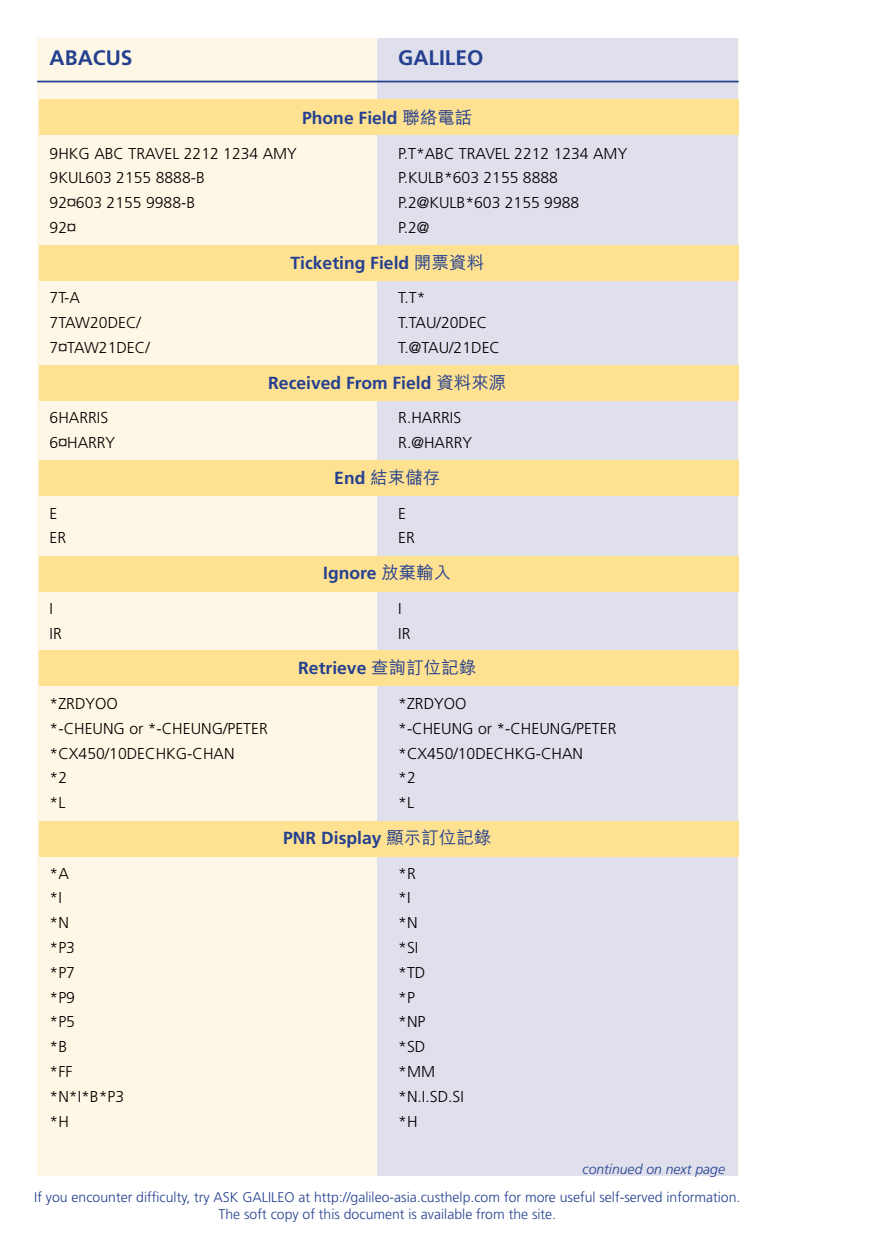
<style>
.page{position:relative;width:874px;height:1241px;background:#fff}
.page>*{position:absolute;margin:0;border:0;box-sizing:border-box;transform-origin:0 0}
.t1{font:700 21px "Frutiger";color:#24408f}
.t2{font:700 17.5px "Frutiger";color:#24408f}
.t3{font:500 17.5px "M Hei";color:#24408f}
.t4{font:300 15.75px "Frutiger";color:#000}
.t5{font:300 14px/16.8px "Frutiger";color:#24408f;text-align:center}
.t6{font:italic 300 14px "Frutiger";color:#24408f}
.s1{font-family:"M Hei";font-weight:500}
.s2{font-family:"Frutiger";font-weight:700}
</style>
<div class="page">
<div style="left:37px;top:38px;width:701px;height:1138px;background:#fff7e5"></div>
<div style="left:377px;top:38px;width:361px;height:1138px;background:#e0e0ed"></div>
<div style="left:39px;top:99px;width:699px;height:36px;background:#ffe192"></div>
<div style="left:39px;top:820px;width:699px;height:36px;background:#ffe192"></div>
<div style="left:39px;top:650px;width:699px;height:36px;background:#ffe192"></div>
<div style="left:39px;top:556px;width:699px;height:36px;background:#ffe192"></div>
<hr style="left:37px;top:81px;width:701px;height:1px;background:#24408f">
<div style="left:39px;top:245px;width:699px;height:36px;background:#ffe192"></div>
<div style="left:39px;top:365px;width:699px;height:36px;background:#ffe192"></div>
<div style="left:39px;top:460px;width:699px;height:36px;background:#ffe192"></div>
<h1 class="t1" style="left:50px;top:45px;width:84px">ABACUS</h1>
<h1 class="t1" style="left:398px;top:45px;width:87px">GALILEO</h1>
<p class="t2" style="left:302px;top:107px;width:172px">Phone Field <span class="s1">聯絡電話</span></p>
<p class="t4" style="left:50px;top:144px;width:248px">9HKG ABC TRAVEL 2212 1234 AMY</p>
<p class="t4" style="left:398px;top:144px;width:230px">P.T*ABC TRAVEL 2212 1234 AMY</p>
<p class="t4" style="left:50px;top:169px;width:156px">9KUL603 2155 8888-B</p>
<p class="t4" style="left:398px;top:169px;width:161px">P.KULB*603 2155 8888</p>
<p class="t4" style="left:50px;top:194px;width:147px">92¤603 2155 9988-B</p>
<p class="t4" style="left:398px;top:194px;width:182px">P.2@KULB*603 2155 9988</p>
<p class="t4" style="left:50px;top:219px;width:28px">92¤</p>
<p class="t4" style="left:398px;top:219px;width:33px">P.2@</p>
<p class="t2" style="left:290px;top:252px;width:195px">Ticketing Field <span class="s1">開票資料</span></p>
<p class="t4" style="left:50px;top:289px;width:32px">7T-A</p>
<p class="t4" style="left:398px;top:289px;width:29px">T.T*</p>
<p class="t4" style="left:50px;top:314px;width:93px">7TAW20DEC/</p>
<p class="t4" style="left:398px;top:314px;width:91px">T.TAU/20DEC</p>
<p class="t4" style="left:50px;top:339px;width:101px">7¤TAW21DEC/</p>
<p class="t4" style="left:398px;top:339px;width:103px">T.@TAU/21DEC</p>
<p class="t2" style="left:268px;top:372px;width:239px">Received From Field <span class="s1">資料來源</span></p>
<p class="t4" style="left:50px;top:409px;width:60px">6HARRIS</p>
<p class="t4" style="left:398px;top:409px;width:65px">R.HARRIS</p>
<p class="t4" style="left:50px;top:434px;width:67px">6¤HARRY</p>
<p class="t4" style="left:398px;top:434px;width:75px">R.@HARRY</p>
<p class="t3" style="left:334px;top:468px;width:107px"><span class="s2">End</span> 結束儲存</p>
<p class="t4" style="left:50px;top:504px;width:9px">E</p>
<p class="t4" style="left:398px;top:504px;width:9px">E</p>
<p class="t4" style="left:50px;top:529px;width:18px">ER</p>
<p class="t4" style="left:398px;top:529px;width:18px">ER</p>
<p class="t2" style="left:323px;top:562px;width:130px">Ignore <span class="s1">放棄輸入</span></p>
<p class="t4" style="left:50px;top:599px;width:5px">I</p>
<p class="t4" style="left:398px;top:599px;width:5px">I</p>
<p class="t4" style="left:50px;top:624px;width:14px">IR</p>
<p class="t4" style="left:398px;top:624px;width:14px">IR</p>
<p class="t2" style="left:298px;top:657px;width:179px">Retrieve <span class="s1">查詢訂位記錄</span></p>
<p class="t4" style="left:50px;top:694px;width:70px">*ZRDYOO</p>
<p class="t4" style="left:398px;top:694px;width:70px">*ZRDYOO</p>
<p class="t4" style="left:50px;top:719px;width:219px">*-CHEUNG or *-CHEUNG/PETER</p>
<p class="t4" style="left:398px;top:719px;width:219px">*-CHEUNG or *-CHEUNG/PETER</p>
<p class="t4" style="left:50px;top:744px;width:186px">*CX450/10DECHKG-CHAN</p>
<p class="t4" style="left:398px;top:744px;width:186px">*CX450/10DECHKG-CHAN</p>
<p class="t4" style="left:50px;top:769px;width:19px">*2</p>
<p class="t4" style="left:398px;top:769px;width:19px">*2</p>
<p class="t4" style="left:50px;top:793px;width:17px">*L</p>
<p class="t4" style="left:398px;top:793px;width:17px">*L</p>
<p class="t2" style="left:283px;top:827px;width:210px">PNR Display <span class="s1">顯示訂位記錄</span></p>
<p class="t4" style="left:50px;top:864px;width:21px">*A</p>
<p class="t4" style="left:398px;top:864px;width:19px">*R</p>
<p class="t4" style="left:50px;top:888px;width:14px">*I</p>
<p class="t4" style="left:398px;top:888px;width:14px">*I</p>
<p class="t4" style="left:50px;top:913px;width:21px">*N</p>
<p class="t4" style="left:398px;top:913px;width:21px">*N</p>
<p class="t4" style="left:50px;top:938px;width:27px">*P3</p>
<p class="t4" style="left:398px;top:938px;width:22px">*SI</p>
<p class="t4" style="left:50px;top:963px;width:27px">*P7</p>
<p class="t4" style="left:398px;top:963px;width:29px">*TD</p>
<p class="t4" style="left:50px;top:988px;width:27px">*P9</p>
<p class="t4" style="left:398px;top:988px;width:18px">*P</p>
<p class="t4" style="left:50px;top:1012px;width:27px">*P5</p>
<p class="t4" style="left:398px;top:1012px;width:29px">*NP</p>
<p class="t4" style="left:50px;top:1037px;width:19px">*B</p>
<p class="t4" style="left:398px;top:1037px;width:29px">*SD</p>
<p class="t4" style="left:50px;top:1062px;width:24px">*FF</p>
<p class="t4" style="left:398px;top:1062px;width:38px">*MM</p>
<p class="t4" style="left:50px;top:1087px;width:76px">*N*I*B*P3</p>
<p class="t4" style="left:398px;top:1087px;width:67px">*N.I.SD.SI</p>
<p class="t4" style="left:50px;top:1112px;width:21px">*H</p>
<p class="t4" style="left:398px;top:1112px;width:21px">*H</p>
<p class="t6" style="left:582px;top:1161px;width:144px">continued on next page</p>
<p class="t5" style="left:34px;top:1188px;width:707px">If you encounter difficulty, try ASK GALILEO at http://galileo-asia.custhelp.com for more useful self-served information.<br>The soft copy of this document is available from the site.</p>
</div>
